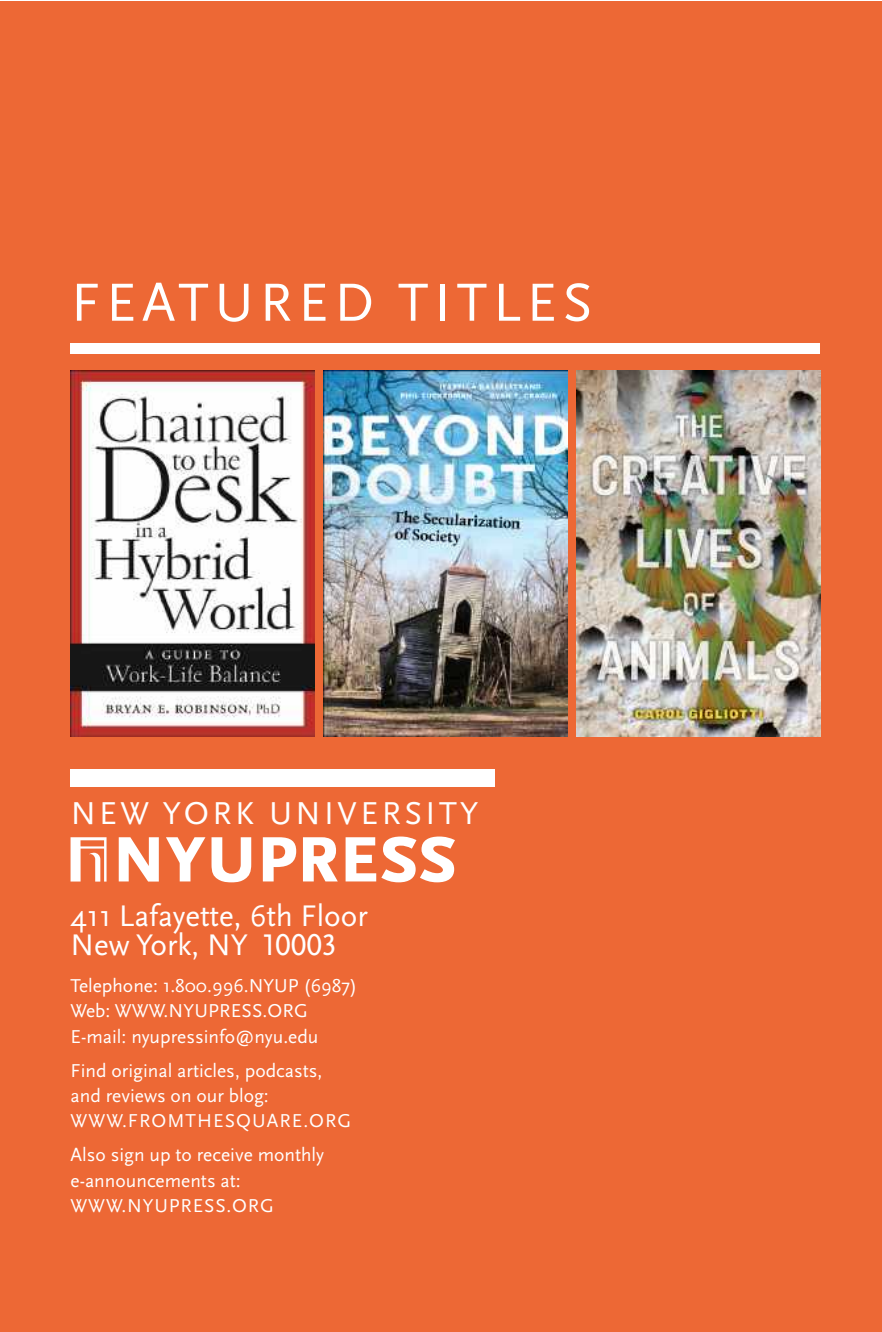
<style>
.page{position:relative;width:882px;height:1332px;background:#fff}
.page>*{position:absolute;margin:0;border:0;box-sizing:border-box;transform-origin:0 0}
.t1{font:56px "Scala Sans Pro";letter-spacing:.105em;color:#fff}
.t2{font:33px "Scala Sans Pro";letter-spacing:.105em;color:#fff}
.t3{font:31.2px/29.2px "Scala Sans Pro";color:#fff}
.t4{font:19.4px/25.2px "Scala Sans Pro";color:#fff}
</style>
<div class="page">
<div style="left:0;top:1px;width:882px;height:1331px;background:#ed6835"></div>
<div style="left:71px;top:769px;width:424px;height:17px;background:#fff"></div>
<svg style="left:71px;top:837px;width:36px;height:45px"></svg>
<svg style="left:119px;top:837px;width:40px;height:45px"></svg>
<svg style="left:166px;top:837px;width:39px;height:44px"></svg>
<svg style="left:212px;top:837px;width:39px;height:45px"></svg>
<svg style="left:263px;top:837px;width:33px;height:44px"></svg>
<svg style="left:303px;top:837px;width:35px;height:44px"></svg>
<svg style="left:346px;top:837px;width:109px;height:45px"></svg>
<img style="left:71px;top:371px;width:243px;height:365px">
<img style="left:323px;top:371px;width:244px;height:365px">
<img style="left:576px;top:371px;width:244px;height:365px">
<div style="left:71px;top:343px;width:749px;height:10px;background:#fff"></div>
<h1 class="t1" style="left:71px;top:270px;width:523px">FEATURED TITLES</h1>
<h2 class="t2" style="left:71px;top:795px;width:409px">NEW YORK UNIVERSITY</h2>
<h3 class="t3" style="left:71px;top:901px;width:299px">411 Lafayette, 6th Floor<br>New York, NY 10003</h3>
<p class="t4" style="left:71px;top:973px;width:288px">Telephone: 1.800.996.NYUP (6987)<br>Web: WWW.NYUPRESS.ORG<br>E-mail: nyupressinfo@nyu.edu</p>
<p class="t4" style="left:71px;top:1058px;width:282px">Find original articles, podcasts, and reviews on our blog:<br>WWW.FROMTHESQUARE.ORG</p>
<p class="t4" style="left:71px;top:1143px;width:255px">Also sign up to receive monthly e-announcements at:<br>WWW.NYUPRESS.ORG</p>
</div>
